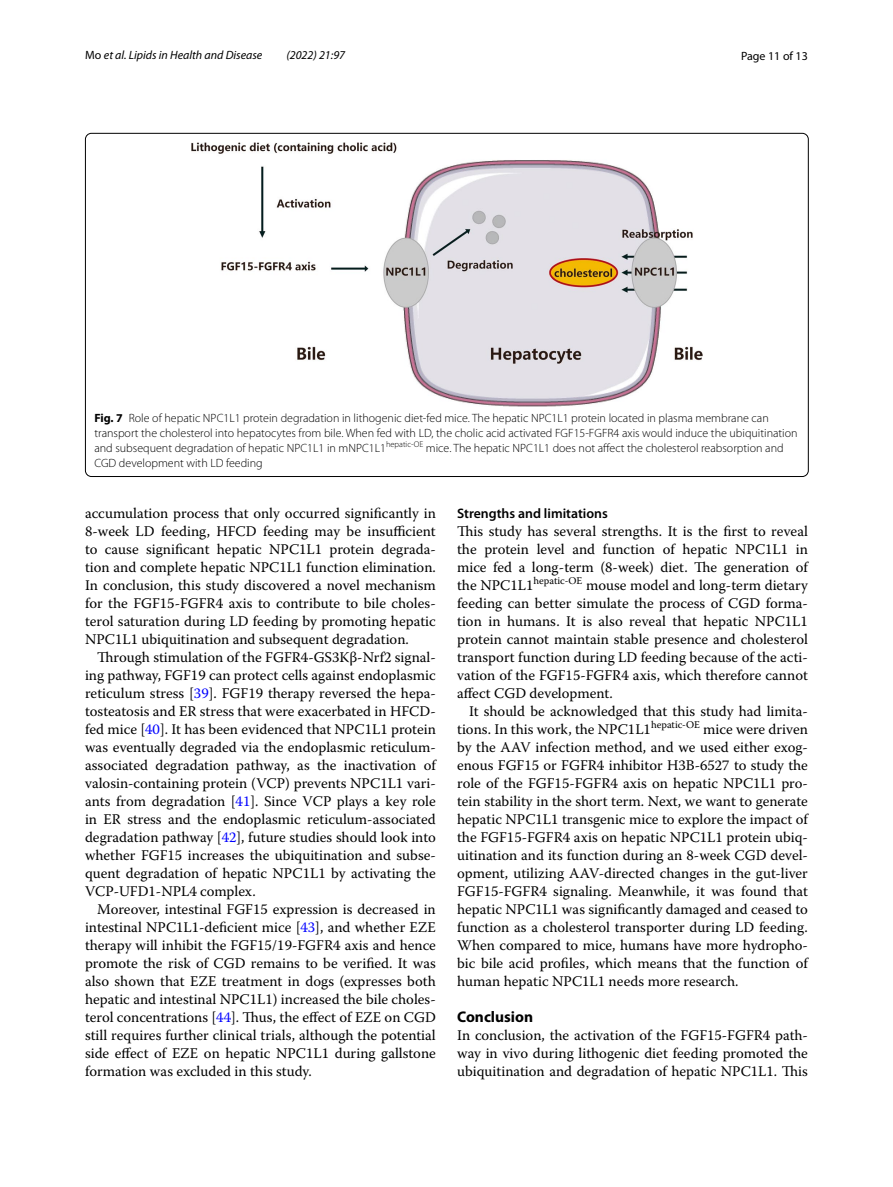
<style>
.page{position:relative;width:893px;height:1187px;background:#fff}
.page>*{position:absolute;margin:0;border:0;box-sizing:border-box;transform-origin:0 0}
.t1{font:700 15.45px "Myriad Pro";color:#000}
.t2{font:14.7px/18px "Warnock Pro";color:#000;text-align:justify}
.t3{font:600 13.8px "Myriad Pro";color:#000}
.t4{font:300 12px/15px "Myriad Pro";color:#000}
.t5{font:italic 12px "Myriad Pro";color:#000}
.t6{font:12px "Myriad Pro";color:#000}
.s1{font-style:normal}
.s2{font-weight:700}
.s3{color:#00f}
</style>
<div class="page">
<img style="left:192px;top:142px;width:510px;height:265px">
<p class="t5" style="left:85px;top:48px;width:179px"><span class="s1">Mo</span> et al. Lipids in Health and Disease</p>
<p class="t5" style="left:286px;top:48px;width:60px">(2022) 21:97</p>
<p class="t6" style="left:741px;top:48px;width:68px">Page 11 of 13</p>
<p class="t4" style="left:94px;top:411px;width:705px"><span class="s2">Fig. 7</span> Role of hepatic NPC1L1 protein degradation in lithogenic diet-fed mice. The hepatic NPC1L1 protein located in plasma membrane can transport the cholesterol into hepatocytes from bile. When fed with LD, the cholic acid activated FGF15-FGFR4 axis would induce the ubiquitination and subsequent degradation of hepatic NPC1L1 in mNPC1L1<sup>hepatic-OE</sup> mice. The hepatic NPC1L1 does not affect the cholesterol reabsorption and CGD development with LD feeding</p>
<p class="t2" style="left:85px;top:504px;width:352px">accumulation process that only occurred significantly in 8-week LD feeding, HFCD feeding may be insufficient to cause significant hepatic NPC1L1 protein degrada&shy;tion and complete hepatic NPC1L1 function elimination.<br>In conclusion, this study discovered a novel mechanism for the FGF15-FGFR4 axis to contribute to bile choles&shy;terol saturation during LD feeding by promoting hepatic NPC1L1 ubiquitination and subsequent degradation.</p>
<p class="t2" style="left:85px;top:648px;width:352px;text-indent:12px">Through stimulation of the FGFR4-GS3Kβ-Nrf2 signal&shy;ing pathway, FGF19 can protect cells against endoplasmic reticulum stress [<span class="s3">39</span>]. FGF19 therapy reversed the hepa&shy;tosteatosis and ER stress that were exacerbated in HFCD&shy;fed mice [<span class="s3">40</span>]. It has been evidenced that NPC1L1 protein was eventually degraded via the endoplasmic reticulum&shy;associated degradation pathway, as the inactivation of valosin-containing protein (VCP) prevents NPC1L1 vari&shy;ants from degradation [<span class="s3">41</span>]. Since VCP plays a key role in ER stress and the endoplasmic reticulum-associated degradation pathway [<span class="s3">42</span>], future studies should look into whether FGF15 increases the ubiquitination and subse&shy;quent degradation of hepatic NPC1L1 by activating the VCP-UFD1-NPL4 complex.</p>
<p class="t2" style="left:85px;top:900px;width:352px;text-indent:12px">Moreover, intestinal FGF15 expression is decreased in intestinal NPC1L1-deficient mice [<span class="s3">43</span>], and whether EZE therapy will inhibit the FGF15/19-FGFR4 axis and hence promote the risk of CGD remains to be verified. It was also shown that EZE treatment in dogs (expresses both hepatic and intestinal NPC1L1) increased the bile choles&shy;terol concentrations [<span class="s3">44</span>]. Thus, the effect of EZE on CGD still requires further clinical trials, although the potential side effect of EZE on hepatic NPC1L1 during gallstone formation was excluded in this study.</p>
<p class="t3" style="left:457px;top:504px;width:152px">Strengths and limitations</p>
<p class="t2" style="left:457px;top:521px;width:352px">This study has several strengths. It is the first to reveal the protein level and function of hepatic NPC1L1 in mice fed a long-term (8-week) diet. The generation of the NPC1L1<sup>hepatic-OE</sup> mouse model and long-term dietary feeding can better simulate the process of CGD forma&shy;tion in humans. It is also reveal that hepatic NPC1L1 protein cannot maintain stable presence and cholesterol transport function during LD feeding because of the acti&shy;vation of the FGF15-FGFR4 axis, which therefore cannot affect CGD development.</p>
<p class="t2" style="left:457px;top:701px;width:352px;text-indent:12px">It should be acknowledged that this study had limita&shy;tions. In this work, the NPC1L1<sup>hepatic-OE</sup> mice were driven by the AAV infection method, and we used either exog&shy;enous FGF15 or FGFR4 inhibitor H3B-6527 to study the role of the FGF15-FGFR4 axis on hepatic NPC1L1 pro&shy;tein stability in the short term. Next, we want to generate hepatic NPC1L1 transgenic mice to explore the impact of the FGF15-FGFR4 axis on hepatic NPC1L1 protein ubiq&shy;uitination and its function during an 8-week CGD devel&shy;opment, utilizing AAV-directed changes in the gut-liver FGF15-FGFR4 signaling. Meanwhile, it was found that hepatic NPC1L1 was significantly damaged and ceased to function as a cholesterol transporter during LD feeding.<br>When compared to mice, humans have more hydropho&shy;bic bile acid profiles, which means that the function of human hepatic NPC1L1 needs more research.</p>
<p class="t1" style="left:457px;top:1006px;width:77px">Conclusion</p>
<p class="t2" style="left:457px;top:1025px;width:352px">In conclusion, the activation of the FGF15-FGFR4 path&shy;way in vivo during lithogenic diet feeding promoted the ubiquitination and degradation of hepatic NPC1L1. This</p>
</div>
